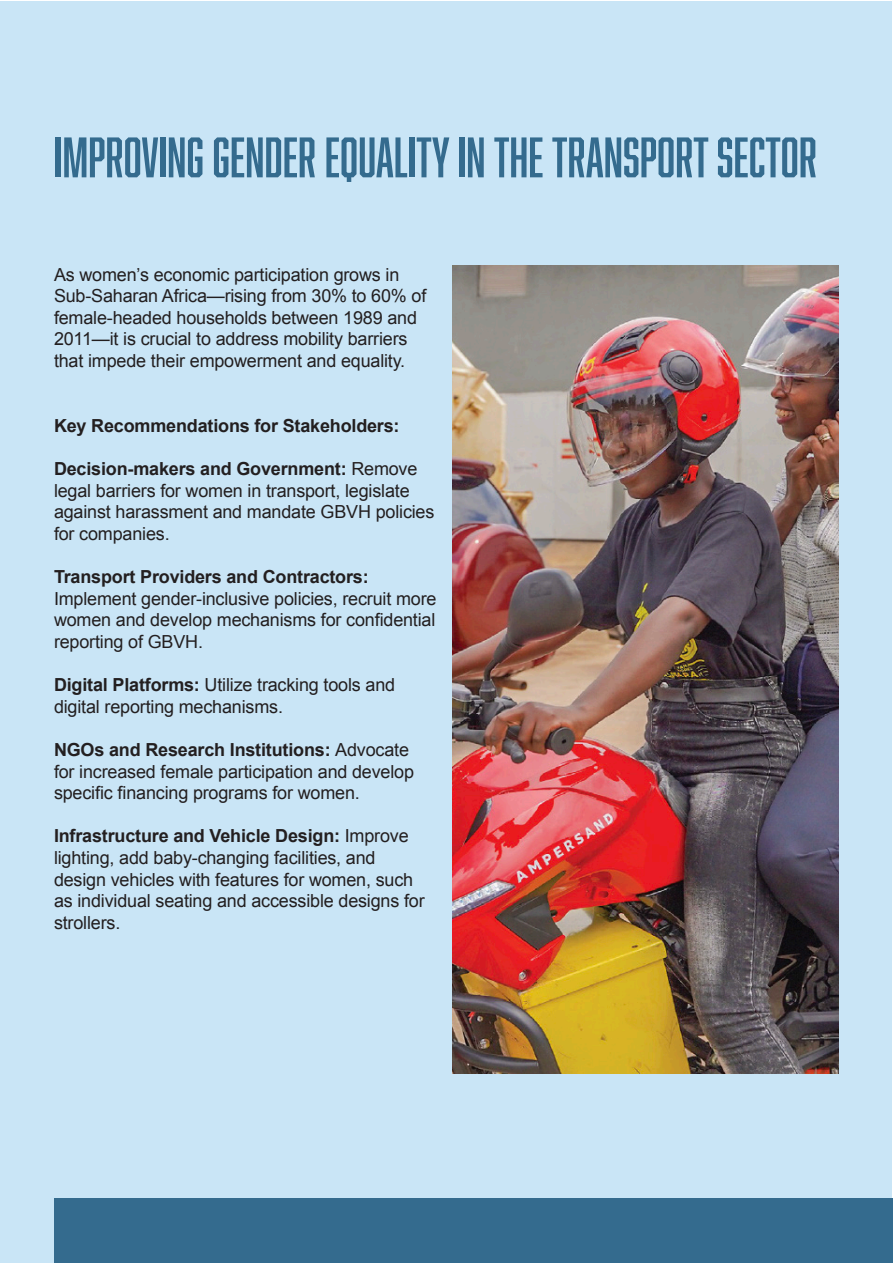
<style>
.page{position:relative;width:893px;height:1263px;background:#fff}
.page>*{position:absolute;margin:0;border:0;box-sizing:border-box;transform-origin:0 0}
.t1{font:52.5px "Abolition";color:#346b8e}
.t2{font:18px/21.6px "Arial";letter-spacing:-.01em;color:#231f20}
.t3{font:700 18px "Arial";letter-spacing:-.01em;color:#231f20}
.s1{font-weight:700}
</style>
<div class="page">
<div style="left:1px;top:1px;width:891px;height:1261px;background:#c9e5f6"></div>
<div style="left:54px;top:1199px;width:839px;height:64px;background:#346b8e"></div>
<img style="left:452px;top:266px;width:387px;height:807px">
<p class="t1" style="left:54px;top:127px;width:765px">IMPROVING GENDER EQUALITY IN THE TRANSPORT SECTOR</p>
<p class="t2" style="left:54px;top:264px;width:374px">As women’s economic participation grows in Sub-Saharan Africa—rising from 30% to 60% of female-headed households between 1989 and 2011—it is crucial to address mobility barriers that impede their empowerment and equality.</p>
<p class="t3" style="left:54px;top:414px;width:347px">Key Recommendations for Stakeholders:</p>
<p class="t2" style="left:54px;top:458px;width:382px"><span class="s1">Decision-makers and Government:</span> Remove legal barriers for women in transport, legislate against harassment and mandate GBVH policies for companies.</p>
<p class="t2" style="left:54px;top:566px;width:384px"><span class="s1">Transport Providers and Contractors:<br></span>Implement gender-inclusive policies, recruit more women and develop mechanisms for confidential reporting of GBVH.</p>
<p class="t2" style="left:54px;top:674px;width:343px"><span class="s1">Digital Platforms:</span> Utilize tracking tools and digital reporting mechanisms.</p>
<p class="t2" style="left:54px;top:739px;width:362px"><span class="s1">NGOs and Research Institutions:</span> Advocate for increased female participation and develop specific financing programs for women.</p>
<p class="t2" style="left:54px;top:825px;width:372px"><span class="s1">Infrastructure and Vehicle Design:</span> Improve lighting, add baby-changing facilities, and design vehicles with features for women, such as individual seating and accessible designs for strollers.</p>
</div>
